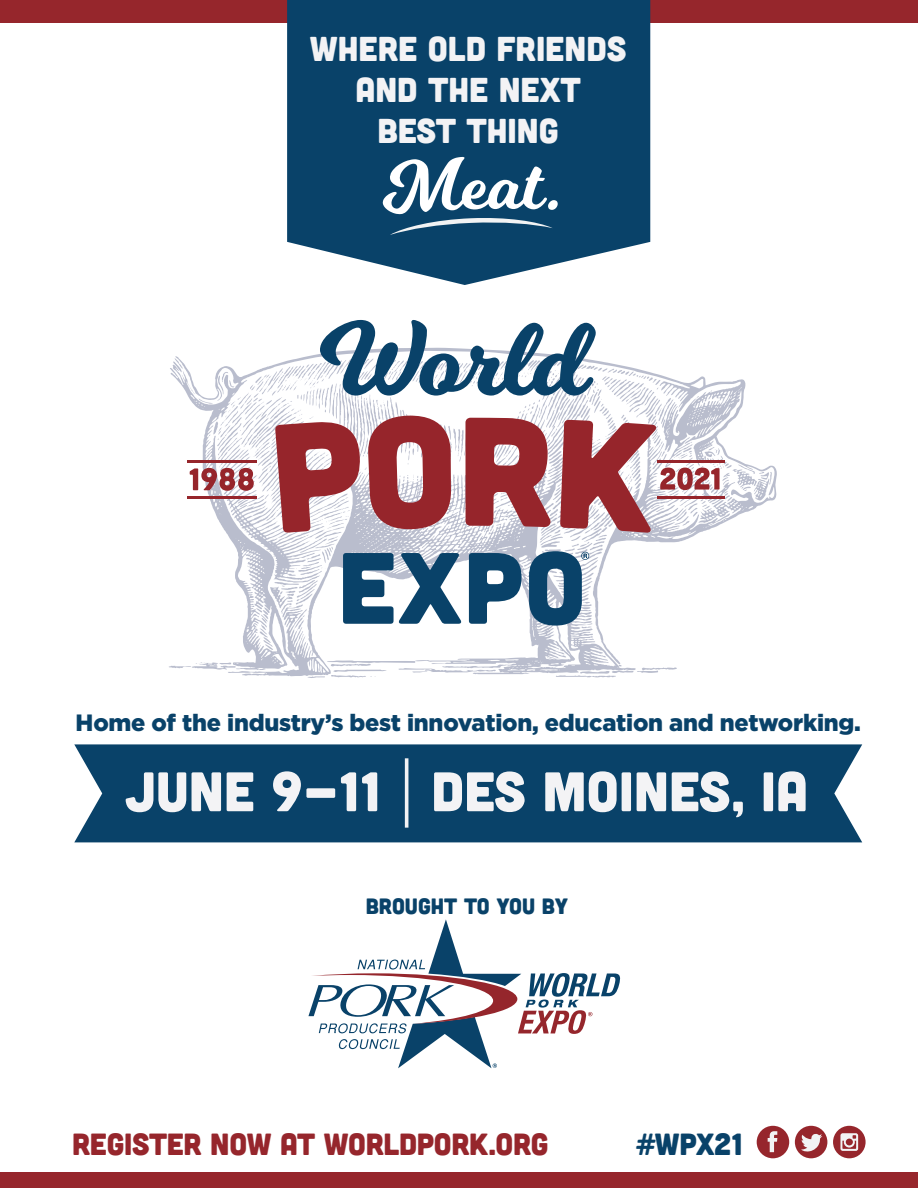
<style>
.page{position:relative;width:918px;height:1188px;background:#fff}
.page>*{position:absolute;margin:0;border:0;box-sizing:border-box;transform-origin:0 0}
.t1{font:55.5px "Cubano";color:#f3f3f5}
.t2{font:34.5px/41.4px "Cubano";color:#f3f3f5;text-align:center}
.t3{font:30.6px "Cubano";letter-spacing:-.01em;color:#96262c}
.t4{font:30.6px "Cubano";letter-spacing:-.01em;color:#094269}
.t5{font:900 23.55px "Gotham";letter-spacing:-.01em;color:#094269}
.t6{font:22.2px "Cubano";color:#094269}
</style>
<div class="page">
<svg style="left:169px;top:354px;width:608px;height:324px"></svg>
<svg style="left:343px;top:553px;width:119px;height:71px"></svg>
<svg style="left:469px;top:553px;width:53px;height:71px"></svg>
<svg style="left:190px;top:468px;width:64px;height:23px"></svg>
<hr style="left:187px;top:460px;width:69px;height:3px;background:#96252b">
<hr style="left:187px;top:496px;width:69px;height:3px;background:#96252b">
<hr style="left:657px;top:460px;width:68px;height:2px;background:#96252b">
<hr style="left:657px;top:496px;width:68px;height:2px;background:#96252b">
<svg style="left:320px;top:320px;width:276px;height:76px"></svg>
<svg style="left:275px;top:421px;width:86px;height:112px"></svg>
<svg style="left:368px;top:415px;width:83px;height:115px"></svg>
<svg style="left:465px;top:418px;width:87px;height:109px;background:#a9555b"></svg>
<svg style="left:560px;top:420px;width:160px;height:113px"></svg>
<svg style="left:529px;top:551px;width:60px;height:75px;background:#547a95"></svg>
<svg style="left:308px;top:919px;width:312px;height:149px"></svg>
<div style="left:0;top:0;width:918px;height:23px;background:#96262c"></div>
<div style="left:0;top:1173px;width:918px;height:15px;background:#96262c"></div>
<svg style="left:287px;top:0;width:363px;height:285px;background:#1e5276"></svg>
<svg style="left:383px;top:157px;width:175px;height:78px"></svg>
<div style="left:74px;top:744px;width:788px;height:98px;background:#094269"></div>
<hr style="left:405px;top:758px;width:3px;height:70px;background:#f3f3f5">
<div style="left:795px;top:1126px;width:32px;height:32px;background:#96262c;border-radius:50%"></div>
<svg style="left:801px;top:1133px;width:21px;height:19px"></svg>
<div style="left:757px;top:1126px;width:32px;height:32px;background:#96262c;border-radius:50%"></div>
<svg style="left:768px;top:1131px;width:9px;height:21px"></svg>
<div style="left:833px;top:1126px;width:33px;height:32px;background:#96262c;border-radius:50%"></div>
<svg style="left:840px;top:1133px;width:18px;height:18px"></svg>
<h2 class="t2" style="left:310px;top:26px;width:318px">WHERE OLD FRIENDS<br>AND THE NEXT<br>BEST THING</h2>
<p class="t5" style="left:76px;top:706px;width:787px">Home of the industry’s best innovation, education and networking.</p>
<h1 class="t1" style="left:125px;top:756px;width:685px">JUNE 9-11 DES MOINES, IA</h1>
<p class="t6" style="left:366px;top:892px;width:204px">BROUGHT TO YOU BY</p>
<p class="t3" style="left:72px;top:1124px;width:478px">REGISTER NOW AT WORLDPORK.ORG</p>
<p class="t4" style="left:637px;top:1124px;width:108px">#WPX21</p>
</div>
